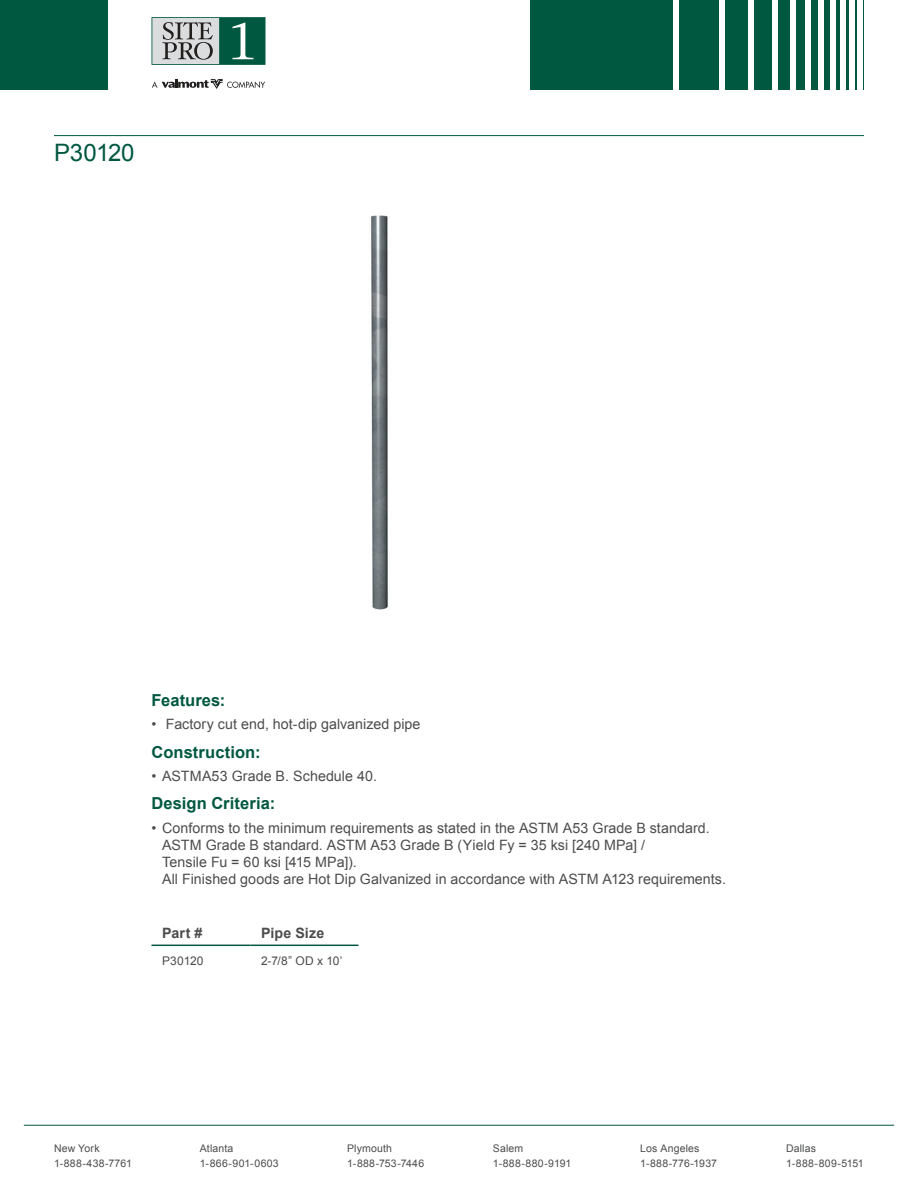
<style>
.page{position:relative;width:918px;height:1188px;background:#fff}
.page>*{position:absolute;margin:0;border:0;box-sizing:border-box;transform-origin:0 0}
.Header-Item{font:24px "Arial";letter-spacing:-.005em;color:#005840}
.Subheader-descriptio{font:700 16.5px "Arial";letter-spacing:.005em;color:#005840}
.t1{font:14.25px/17.1px "Arial";letter-spacing:.005em;color:#4b4c4d}
.Header_table{font:700 14.25px "Arial";letter-spacing:.015em;color:#4b4c4d}
.body_table{font:12px "Arial";letter-spacing:.015em;color:#4b4c4d}
.t2{font:10.5px/15px "Arial";letter-spacing:.02em;color:#4b4c4d}
</style>
<div class="page">
<svg style="left:152px;top:17px;width:113px;height:48px;background:#74968e"></svg>
<svg style="left:152px;top:79px;width:113px;height:10px"></svg>
<div style="left:0;top:0;width:108px;height:89px;background:#005840"></div>
<div style="left:725px;top:0;width:23px;height:89px;background:#005840"></div>
<div style="left:679px;top:0;width:40px;height:89px;background:#005840"></div>
<div style="left:778px;top:0;width:12px;height:89px;background:#005840"></div>
<div style="left:824px;top:0;width:5px;height:89px;background:#005840"></div>
<hr style="left:846px;top:0;width:3px;height:89px;background:#005840">
<div style="left:530px;top:0;width:142px;height:89px;background:#005840"></div>
<hr style="left:855px;top:0;width:2px;height:89px;background:#005840">
<hr style="left:863px;top:0;width:1px;height:89px;background:#005840">
<div style="left:796px;top:0;width:9px;height:89px;background:#005840"></div>
<div style="left:755px;top:0;width:17px;height:89px;background:#005840"></div>
<div style="left:811px;top:0;width:6px;height:89px;background:#005840"></div>
<hr style="left:836px;top:0;width:3px;height:89px;background:#005840">
<hr style="left:24px;top:1125px;width:870px;height:1px;background:#005840">
<hr style="left:54px;top:135px;width:810px;height:1px;background:#005840">
<hr style="left:152px;top:945px;width:98px;height:1px;background:#005840">
<hr style="left:250px;top:945px;width:108px;height:1px;background:#005840">
<img style="left:370px;top:215px;width:18px;height:395px">
<p class="Header-Item" style="left:54px;top:137px;width:82px">P30120</p>
<p class="Subheader-descriptio" style="left:152px;top:689px;width:75px">Features:</p>
<p class="t1" style="left:152px;top:715px;width:271px">• Factory cut end, hot-dip galvanized pipe</p>
<p class="Subheader-descriptio" style="left:152px;top:741px;width:111px">Construction:</p>
<p class="t1" style="left:152px;top:767px;width:227px">• ASTMA53 Grade B. Schedule 40.</p>
<p class="Subheader-descriptio" style="left:152px;top:793px;width:125px">Design Criteria:</p>
<p class="t1" style="left:162px;top:819px;width:566px;text-indent:-10px">• Conforms to the minimum requirements as stated in the ASTM A53 Grade B standard.<br>ASTM Grade B standard. ASTM A53 Grade B (Yield Fy = 35 ksi [240 MPa] /<br>Tensile Fu = 60 ksi [415 MPa]).<br>All Finished goods are Hot Dip Galvanized in accordance with ASTM A123 requirements.</p>
<p class="Header_table" style="left:162px;top:923px;width:42px">Part #</p>
<p class="Header_table" style="left:261px;top:923px;width:65px">Pipe Size</p>
<p class="body_table" style="left:162px;top:953px;width:43px">P30120</p>
<p class="body_table" style="left:261px;top:953px;width:83px">2-7/8” OD x 10’</p>
<p class="t2" style="left:54px;top:1141px;width:79px">New York<br>1-888-438-7761</p>
<p class="t2" style="left:493px;top:1141px;width:80px">Salem<br>1-888-880-9191</p>
<p class="t2" style="left:640px;top:1141px;width:78px">Los Angeles<br>1-888-776-1937</p>
<p class="t2" style="left:786px;top:1141px;width:79px">Dallas<br>1-888-809-5151</p>
<p class="t2" style="left:347px;top:1141px;width:79px">Plymouth<br>1-888-753-7446</p>
<p class="t2" style="left:200px;top:1141px;width:80px">Atlanta<br>1-866-901-0603</p>
</div>
